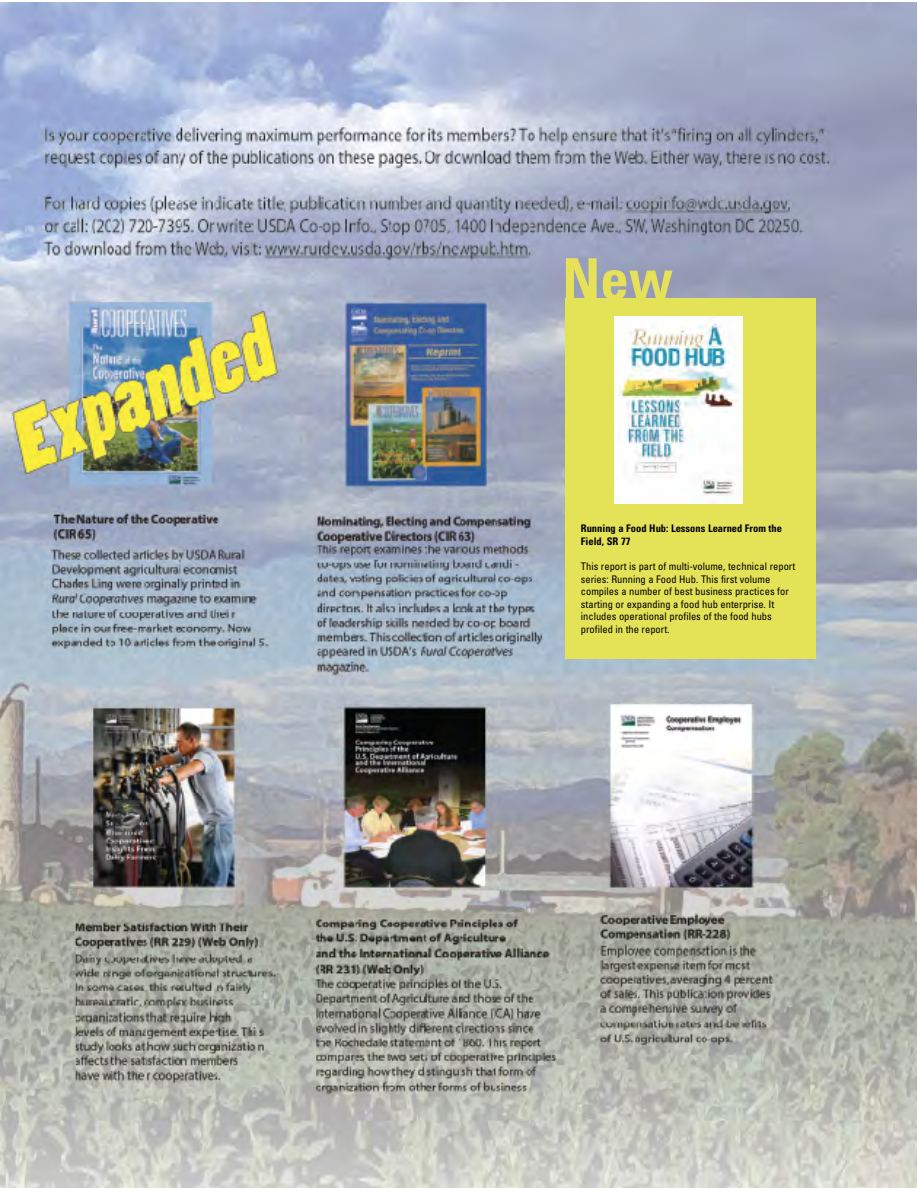
<style>
.page{position:relative;width:918px;height:1188px;background:#fff}
.page>*{position:absolute;margin:0;border:0;box-sizing:border-box;transform-origin:0 0}
.t1{font:700 condensed 57px "Univers";color:#e6e156}
.t2{font:condensed 10.5px/12.6px "Univers";color:#000}
.t3{font:700 condensed 10.5px/12.6px "Univers";color:#000}
</style>
<div class="page">
<img style="left:0;top:2px;width:916px;height:1186px">
<div style="left:566px;top:298px;width:250px;height:361px;background:#e4e257"></div>
<img style="left:615px;top:316px;width:127px;height:187px">
<h1 class="t1" style="left:562px;top:244px;width:112px">New</h1>
<p class="t3" style="left:581px;top:522px;width:203px">Running a Food Hub: Lessons Learned From the<br>Field, SR 77</p>
<p class="t2" style="left:581px;top:560px;width:216px">This report is part of multi-volume, technical report series: Running a Food Hub. This first volume compiles a number of best business practices for starting or expanding a food hub enterprise. It includes operational profiles of the food hubs profiled in the report.</p>
</div>
